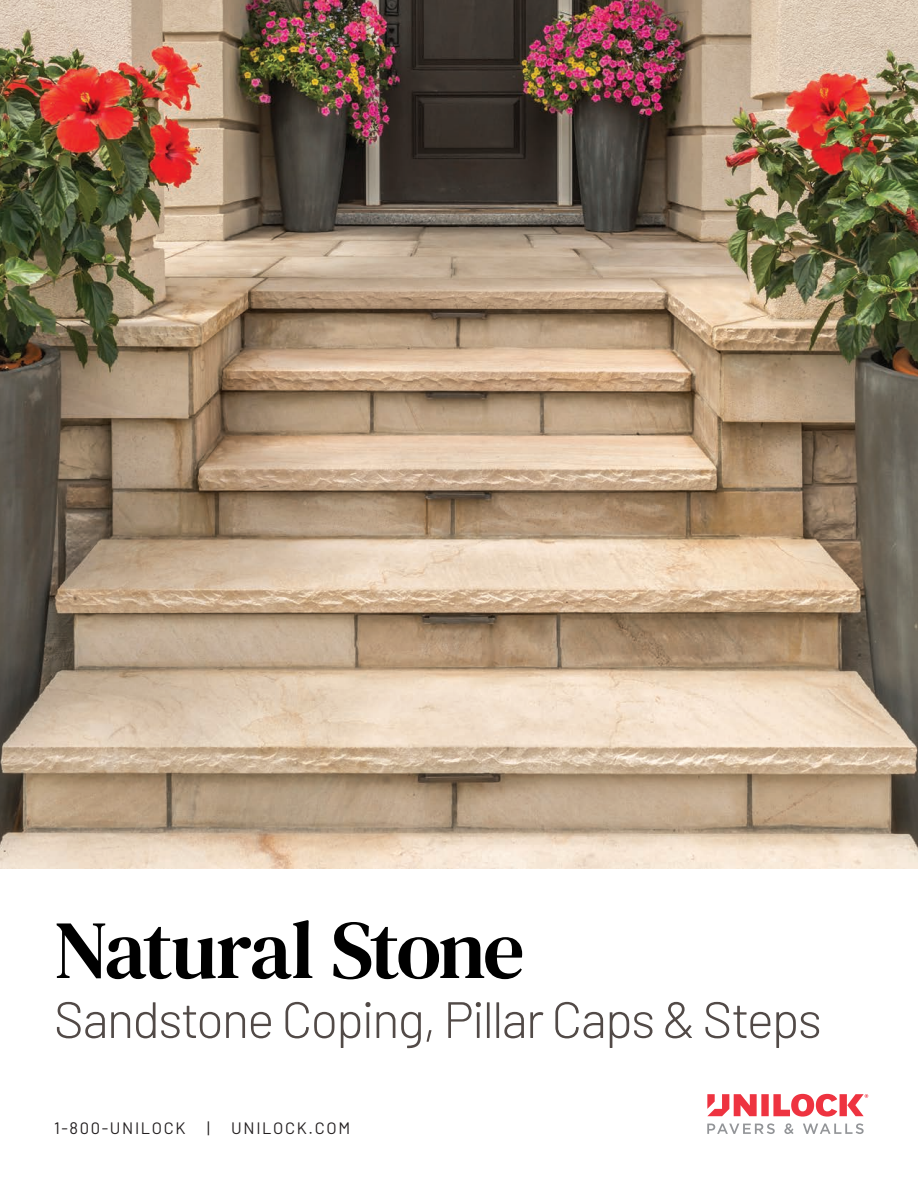
<style>
.page{position:relative;width:918px;height:1188px;background:#fff}
.page>*{position:absolute;margin:0;border:0;box-sizing:border-box;transform-origin:0 0}
.t1{font:82.5px "DM Serif Text";letter-spacing:-.03em;color:#000}
.t2{font:300 51px "Barlow";letter-spacing:-.035em;color:#524a47}
.t3{font:16.5px "Barlow";letter-spacing:.1em;color:#231f20}
</style>
<div class="page">
<img style="left:0;top:0;width:918px;height:868px">
<svg style="left:707px;top:1094px;width:161px;height:23px"></svg>
<svg style="left:707px;top:1123px;width:157px;height:11px"></svg>
<h1 class="t1" style="left:54px;top:902px;width:472px">Natural Stone</h1>
<p class="t2" style="left:54px;top:983px;width:769px">Sandstone Coping, Pillar Caps &amp; Steps</p>
<p class="t3" style="left:54px;top:1116px;width:133px">1-800-UNILOCK</p>
<p class="t3" style="left:207px;top:1116px;width:4px">|</p>
<p class="t3" style="left:231px;top:1116px;width:120px">UNILOCK.COM</p>
</div>
